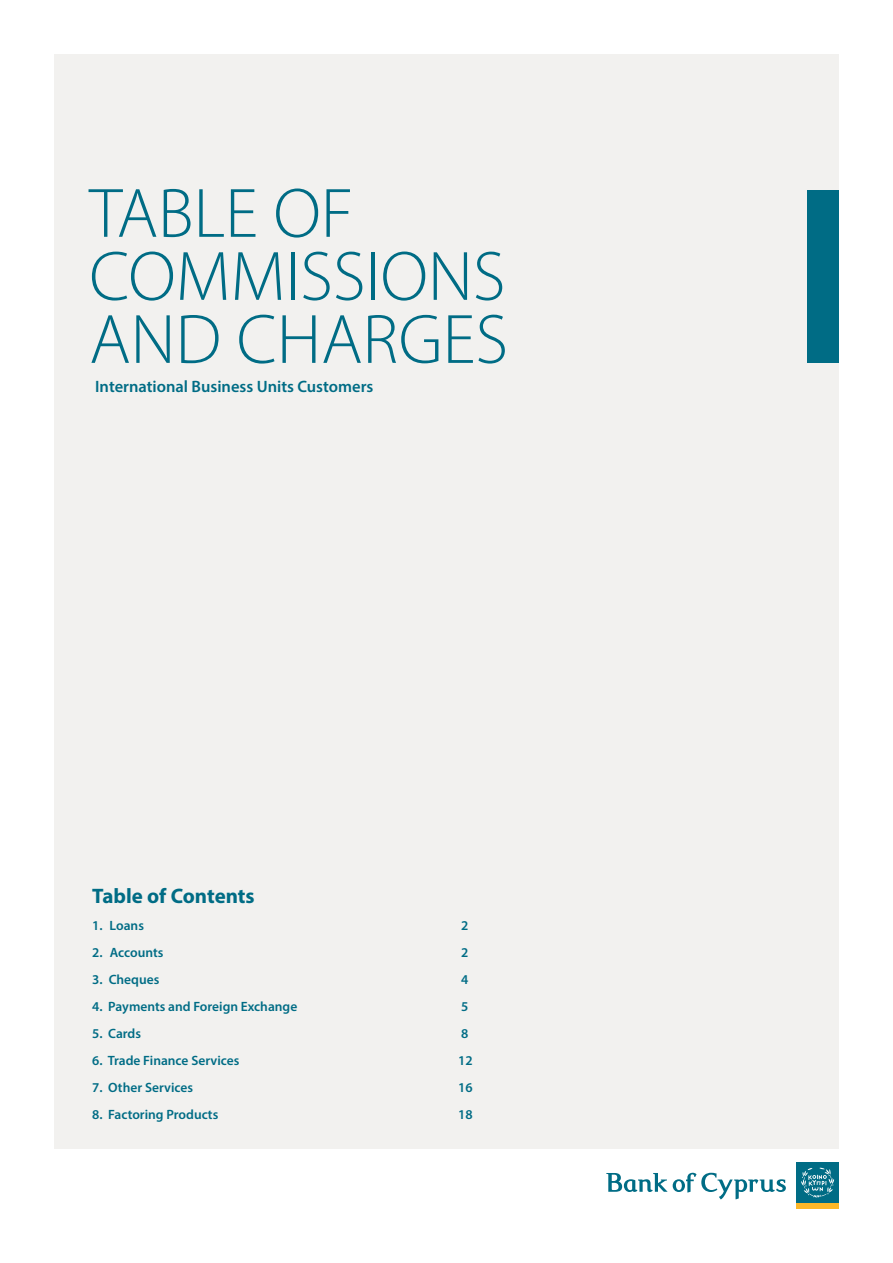
<style>
.page{position:relative;width:893px;height:1263px;background:#fff}
.page>*{position:absolute;margin:0;border:0;box-sizing:border-box;transform-origin:0 0}
.t1{font:300 70.5px/63px "Myriad Pro";color:#006c85}
.t2{font:700 21px "Myriad Pro";color:#006c85}
.t3{font:600 16.5px "Myriad Pro";color:#006c85}
.t4{font:600 13.5px "Myriad Pro";color:#006c85}
</style>
<div class="page">
<div style="left:54px;top:54px;width:785px;height:1094px;background:#f2f1ef"></div>
<div style="left:807px;top:190px;width:31px;height:173px;background:#006c85"></div>
<svg style="left:606px;top:1173px;width:180px;height:26px"></svg>
<div style="left:796px;top:1162px;width:42px;height:41px;background:#006c85"></div>
<div style="left:796px;top:1203px;width:42px;height:6px;background:#fdb728"></div>
<svg style="left:801px;top:1167px;width:33px;height:31px"></svg>
<h1 class="t1" style="left:89px;top:183px;width:420px">TABLE OF<br>COMMISSIONS<br>AND CHARGES</h1>
<p class="t3" style="left:95px;top:376px;width:280px">International Business Units Customers</p>
<h2 class="t2" style="left:92px;top:882px;width:164px">Table of Contents</h2>
<p class="t4" style="left:92px;top:917px;width:53px">1. Loans</p>
<p class="t4" style="left:461px;top:917px;width:9px">2</p>
<p class="t4" style="left:92px;top:944px;width:73px">2. Accounts</p>
<p class="t4" style="left:461px;top:944px;width:9px">2</p>
<p class="t4" style="left:92px;top:971px;width:69px">3. Cheques</p>
<p class="t4" style="left:461px;top:971px;width:9px">4</p>
<p class="t4" style="left:92px;top:998px;width:207px">4. Payments and Foreign Exchange</p>
<p class="t4" style="left:461px;top:998px;width:9px">5</p>
<p class="t4" style="left:92px;top:1025px;width:50px">5. Cards</p>
<p class="t4" style="left:461px;top:1025px;width:9px">8</p>
<p class="t4" style="left:92px;top:1052px;width:149px">6. Trade Finance Services</p>
<p class="t4" style="left:458px;top:1052px;width:16px">12</p>
<p class="t4" style="left:92px;top:1079px;width:102px">7. Other Services</p>
<p class="t4" style="left:458px;top:1079px;width:16px">16</p>
<p class="t4" style="left:92px;top:1106px;width:128px">8. Factoring Products</p>
<p class="t4" style="left:458px;top:1106px;width:16px">18</p>
</div>
